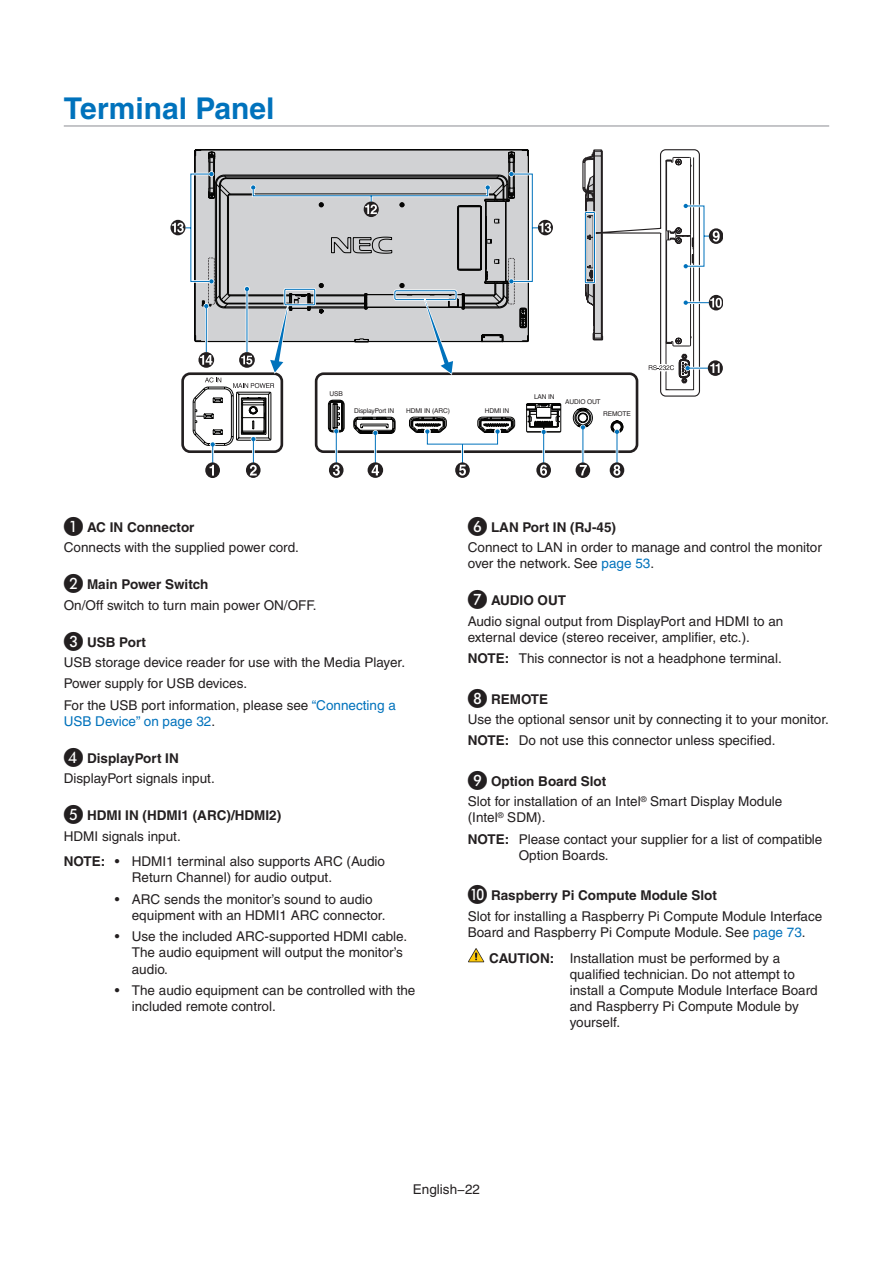
<style>
.page{position:relative;width:893px;height:1263px;background:#fff}
.page>*{position:absolute;margin:0;border:0;box-sizing:border-box;transform-origin:0 0}
.Head_1__top{font:700 30px "Helvetica";color:#0072bc}
._9pt_Body{font:13.5px/16.2px "Helvetica";color:#231f20}
._9pt_Body_bold{font:700 13.5px "Helvetica";color:#231f20}
.t1{font:6.6px "Helvetica";letter-spacing:-.025em;color:#231f20}
.s1{font-family:"European Pi One";font-weight:400;font-size:19.5px}
.s2{color:#0072bc}
.s3{font-weight:700}
</style>
<div class="page">
<hr style="left:64px;top:125px;width:765px;height:2px;background:#b2b3b7">
<svg style="left:170px;top:220px;width:15px;height:15px"></svg>
<svg style="left:172px;top:149px;width:550px;height:329px"></svg>
<svg style="left:468px;top:948px;width:16px;height:14px"></svg>
<p class="Head_1__top" style="left:64px;top:90px;width:212px">Terminal Panel</p>
<p class="t1" style="left:330px;top:389px;width:15px">USB</p>
<p class="t1" style="left:354px;top:406px;width:42px">DisplayPort IN</p>
<p class="t1" style="left:406px;top:406px;width:45px">HDMI IN (ARC)</p>
<p class="t1" style="left:485px;top:405px;width:26px">HDMI IN</p>
<p class="t1" style="left:534px;top:392px;width:22px">LAN IN</p>
<p class="t1" style="left:565px;top:397px;width:37px">AUDIO OUT</p>
<p class="t1" style="left:603px;top:409px;width:29px">REMOTE</p>
<p class="_9pt_Body_bold" style="left:64px;top:519px;width:132px"><span class="s1">A</span> AC IN Connector</p>
<p class="_9pt_Body" style="left:64px;top:539px;width:237px">Connects with the supplied power cord.</p>
<p class="_9pt_Body_bold" style="left:64px;top:576px;width:146px"><span class="s1">B</span> Main Power Switch</p>
<p class="_9pt_Body" style="left:64px;top:597px;width:254px">On/Off switch to turn main power ON/OFF.</p>
<p class="_9pt_Body_bold" style="left:64px;top:633px;width:84px"><span class="s1">C</span> USB Port</p>
<p class="_9pt_Body" style="left:64px;top:654px;width:343px">USB storage device reader for use with the Media Player.</p>
<p class="_9pt_Body" style="left:64px;top:675px;width:185px">Power supply for USB devices.</p>
<p class="_9pt_Body" style="left:64px;top:697px;width:334px">For the USB port information, please see <span class="s2">“Connecting a<br>USB Device” on page 32</span>.</p>
<p class="_9pt_Body_bold" style="left:64px;top:750px;width:116px"><span class="s1">D</span> DisplayPort IN</p>
<p class="_9pt_Body" style="left:64px;top:770px;width:153px">DisplayPort signals input.</p>
<p class="_9pt_Body_bold" style="left:64px;top:807px;width:219px"><span class="s1">E</span> HDMI IN (HDMI1 (ARC)/HDMI2)</p>
<p class="_9pt_Body" style="left:64px;top:828px;width:119px">HDMI signals input.</p>
<p class="_9pt_Body_bold" style="left:64px;top:853px;width:7px">NOTE:</p>
<p class="_9pt_Body" style="left:132px;top:853px;width:255px;text-indent:-17px">• HDMI1 terminal also supports ARC (Audio<br>Return Channel) for audio output.</p>
<p class="_9pt_Body" style="left:132px;top:891px;width:255px;text-indent:-17px">• ARC sends the monitor’s sound to audio equipment with an HDMI1 ARC connector.</p>
<p class="_9pt_Body" style="left:132px;top:928px;width:277px;text-indent:-17px">• Use the included ARC-supported HDMI cable.<br>The audio equipment will output the monitor’s audio.</p>
<p class="_9pt_Body" style="left:132px;top:982px;width:285px;text-indent:-17px">• The audio equipment can be controlled with the included remote control.</p>
<p class="_9pt_Body_bold" style="left:468px;top:519px;width:150px"><span class="s1">F</span> LAN Port IN (RJ-45)</p>
<p class="_9pt_Body" style="left:468px;top:539px;width:356px">Connect to LAN in order to manage and control the monitor over the network. See <span class="s2">page 53</span>.</p>
<p class="_9pt_Body_bold" style="left:468px;top:592px;width:100px"><span class="s1">G</span> AUDIO OUT</p>
<p class="_9pt_Body" style="left:468px;top:613px;width:317px">Audio signal output from DisplayPort and HDMI to an external device (stereo receiver, amplifier, etc.).</p>
<p class="_9pt_Body_bold" style="left:468px;top:650px;width:8px">NOTE:</p>
<p class="_9pt_Body" style="left:519px;top:650px;width:264px">This connector is not a headphone terminal.</p>
<p class="_9pt_Body_bold" style="left:468px;top:691px;width:82px"><span class="s1">H</span> REMOTE</p>
<p class="_9pt_Body" style="left:468px;top:711px;width:363px">Use the optional sensor unit by connecting it to your monitor.</p>
<p class="_9pt_Body_bold" style="left:468px;top:732px;width:8px">NOTE:</p>
<p class="_9pt_Body" style="left:519px;top:732px;width:258px">Do not use this connector unless specified.</p>
<p class="_9pt_Body_bold" style="left:468px;top:773px;width:140px"><span class="s1">I</span> Option Board Slot</p>
<p class="_9pt_Body" style="left:468px;top:793px;width:316px">Slot for installation of an Intel<sup>®</sup> Smart Display Module (Intel<sup>®</sup> SDM).</p>
<p class="_9pt_Body_bold" style="left:468px;top:831px;width:8px">NOTE:</p>
<p class="_9pt_Body" style="left:519px;top:831px;width:305px">Please contact your supplier for a list of compatible<br>Option Boards.</p>
<p class="_9pt_Body_bold" style="left:468px;top:887px;width:251px"><span class="s1">J</span> Raspberry Pi Compute Module Slot</p>
<p class="_9pt_Body" style="left:468px;top:908px;width:356px">Slot for installing a Raspberry Pi Compute Module Interface<br>Board and Raspberry Pi Compute Module. See <span class="s2">page 73</span>.</p>
<p class="_9pt_Body_bold" style="left:489px;top:949px;width:10px">CAUTIO</p>
<p class="_9pt_Body" style="left:570px;top:950px;width:249px;text-indent:-20px"><span class="s3">N:</span> Installation must be performed by a qualified technician. Do not attempt to install a Compute Module Interface Board and Raspberry Pi Compute Module by yourself.</p>
<p class="_9pt_Body" style="left:413px;top:1181px;width:69px">English−22</p>
</div>
